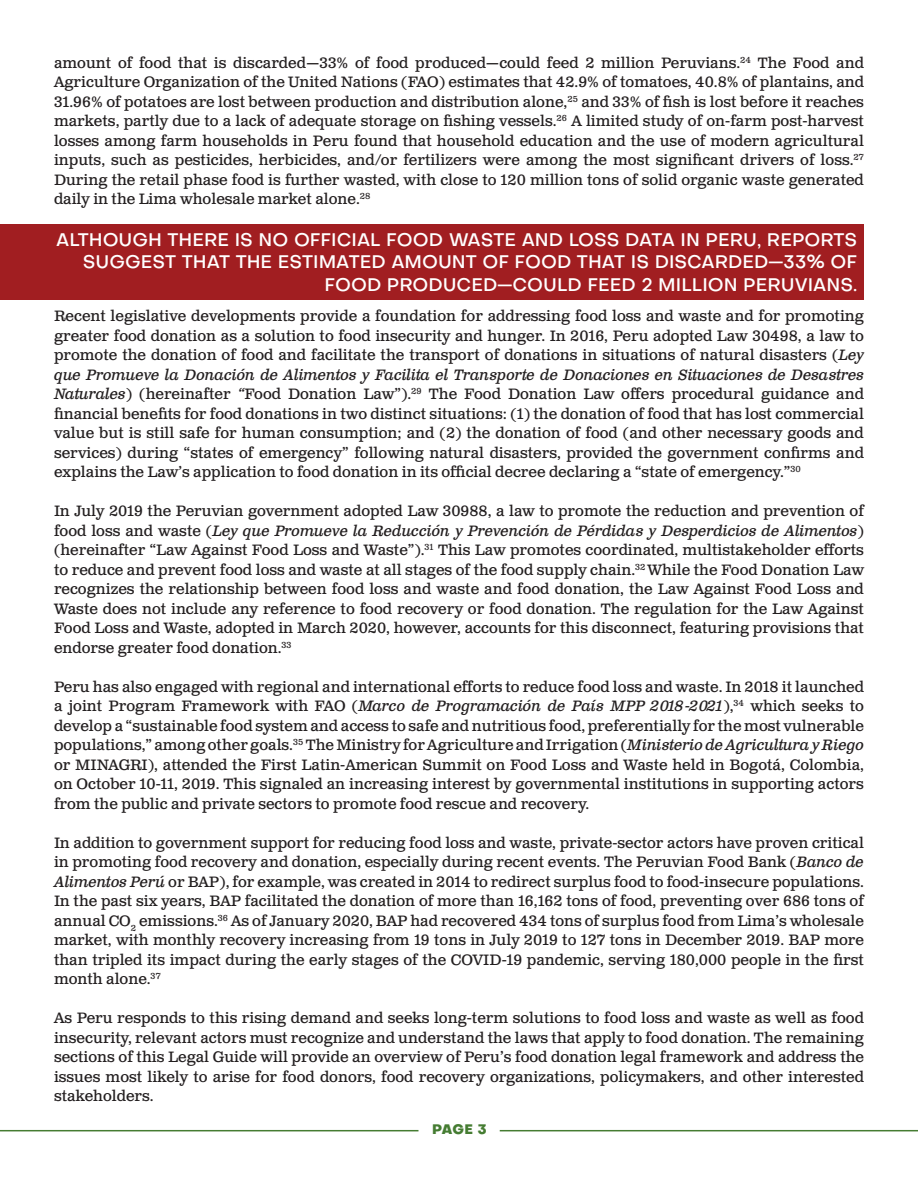
<style>
.page{position:relative;width:918px;height:1188px;background:#fff}
.page>*{position:absolute;margin:0;border:0;box-sizing:border-box;transform-origin:0 0}
.t1{font:500 18px/22.5px "Objectivity";color:#fff;text-align:right}
.t2{font:15px/19.5px "Clarendon Text Pro";color:#231f20;text-align:justify}
.t3{font:800 13.5px "Objectivity";color:#457c32}
.s1{font-style:italic}
</style>
<div class="page">
<div style="left:0;top:224px;width:864px;height:75px;background:#a11e21"></div>
<hr style="left:0;top:1130px;width:418px;height:1px;background:#457c32">
<hr style="left:500px;top:1130px;width:418px;height:1px;background:#457c32">
<p class="t2" style="left:54px;top:54px;width:812px">amount of food that is discarded—33% of food produced—could feed 2 million Peruvians.<sup>24</sup> The Food and Agriculture Organization of the United Nations (FAO) estimates that 42.9% of tomatoes, 40.8% of plantains, and 31.96% of potatoes are lost between production and distribution alone,<sup>25</sup> and 33% of fish is lost before it reaches markets, partly due to a lack of adequate storage on fishing vessels.<sup>26</sup> A limited study of on-farm post-harvest losses among farm households in Peru found that household education and the use of modern agricultural inputs, such as pesticides, herbicides, and/or fertilizers were among the most significant drivers of loss.<sup>27<br></sup>During the retail phase food is further wasted, with close to 120 million tons of solid organic waste generated daily in the Lima wholesale market alone.<sup>28</sup></p>
<p class="t1" style="left:56px;top:228px;width:803px">ALTHOUGH THERE IS NO OFFICIAL FOOD WASTE AND LOSS DATA IN PERU, REPORTS<br>SUGGEST THAT THE ESTIMATED AMOUNT OF FOOD THAT IS DISCARDED—33% OF<br>FOOD PRODUCED—COULD FEED 2 MILLION PERUVIANS.</p>
<p class="t2" style="left:54px;top:307px;width:812px">Recent legislative developments provide a foundation for addressing food loss and waste and for promoting greater food donation as a solution to food insecurity and hunger. In 2016, Peru adopted Law 30498, a law to promote the donation of food and facilitate the transport of donations in situations of natural disasters (<span class="s1">Ley que Promueve la Donación de Alimentos y Facilita el Transporte de Donaciones en Situaciones de Desastres Naturales</span>) (hereinafter <span class="s1">“</span>Food Donation Law”).<sup>29</sup> The Food Donation Law offers procedural guidance and financial benefits for food donations in two distinct situations: (1) the donation of food that has lost commercial value but is still safe for human consumption; and (2) the donation of food (and other necessary goods and services) during “states of emergency” following natural disasters, provided the government confirms and explains the Law’s application to food donation in its official decree declaring a “state of emergency.”<sup>30</sup></p>
<p class="t2" style="left:54px;top:502px;width:812px">In July 2019 the Peruvian government adopted Law 30988, a law to promote the reduction and prevention of food loss and waste (<span class="s1">Ley que Promueve la Reducción y Prevención de Pérdidas y Desperdicios de Alimentos</span>) (hereinafter “Law Against Food Loss and Waste”).<sup>31</sup> This Law promotes coordinated, multistakeholder efforts to reduce and prevent food loss and waste at all stages of the food supply chain.<sup>32</sup> While the Food Donation Law recognizes the relationship between food loss and waste and food donation, the Law Against Food Loss and Waste does not include any reference to food recovery or food donation. The regulation for the Law Against Food Loss and Waste, adopted in March 2020, however, accounts for this disconnect, featuring provisions that endorse greater food donation.<sup>33</sup></p>
<p class="t2" style="left:54px;top:678px;width:812px">Peru has also engaged with regional and international efforts to reduce food loss and waste. In 2018 it launched a joint Program Framework with FAO (<span class="s1">Marco de Programación de País MPP 2018-2021</span>),<sup>34</sup> which seeks to develop a “sustainable food system and access to safe and nutritious food, preferentially for the most vulnerable populations,” among other goals.<sup>35</sup> The Ministry for Agriculture and Irrigation (<span class="s1">Ministerio de Agricultura y Riego </span>or MINAGRI), attended the First Latin-American Summit on Food Loss and Waste held in Bogotá, Colombia, on October 10-11, 2019. This signaled an increasing interest by governmental institutions in supporting actors from the public and private sectors to promote food rescue and recovery.</p>
<p class="t2" style="left:54px;top:834px;width:812px">In addition to government support for reducing food loss and waste, private-sector actors have proven critical in promoting food recovery and donation, especially during recent events. The Peruvian Food Bank (<span class="s1">Banco de Alimentos Perú</span> or BAP), for example, was created in 2014 to redirect surplus food to food-insecure populations.<br>In the past six years, BAP facilitated the donation of more than 16,162 tons of food, preventing over 686 tons of annual CO<sub>2</sub> emissions.<sup>36</sup> As of January 2020, BAP had recovered 434 tons of surplus food from Lima’s wholesale market, with monthly recovery increasing from 19 tons in July 2019 to 127 tons in December 2019. BAP more than tripled its impact during the early stages of the COVID-19 pandemic, serving 180,000 people in the first month alone.<sup>37</sup></p>
<p class="t2" style="left:54px;top:1009px;width:812px">As Peru responds to this rising demand and seeks long-term solutions to food loss and waste as well as food insecurity, relevant actors must recognize and understand the laws that apply to food donation. The remaining sections of this Legal Guide will provide an overview of Peru’s food donation legal framework and address the issues most likely to arise for food donors, food recovery organizations, policymakers, and other interested stakeholders.</p>
<p class="t3" style="left:432px;top:1119px;width:56px">PAGE 3</p>
</div>
